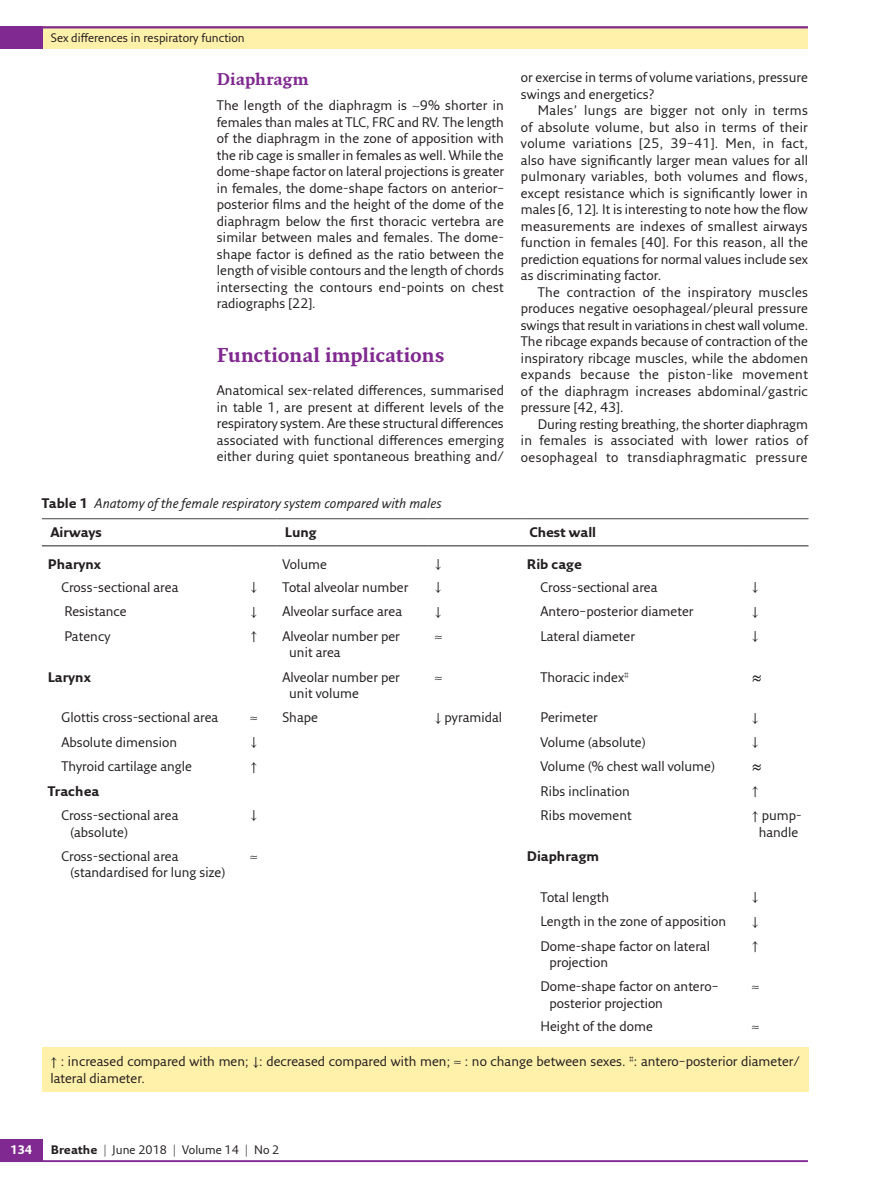
<style>
.page{position:relative;width:893px;height:1191px;background:#fff}
.page>*{position:absolute;margin:0;border:0;box-sizing:border-box;transform-origin:0 0}
.t1{font:700 19.5px "Fresco Std";letter-spacing:-.005em;color:#802990}
.t2{font:700 16.5px "Fresco Std";letter-spacing:.005em;color:#802990}
.t3{font:13.5px/16.5px "Fresco Sans Pro";color:#231f20}
.t4{font:italic 13.5px/29.2px "Fresco Sans Pro";color:#231f20}
.t5{font:700 13.5px "Fresco Sans Pro";color:#231f20}
.t6{font:13.5px "STIX General";color:#231f20}
.t7{font:700 13.5px "STIX General";color:#231f20}
.t8{font:12px "Fresco Sans Pro";color:#231f20}
.t9{font:700 12px "Fresco Sans Pro";color:#fff}
.s1{font-style:italic}
.s2{font-weight:700;font-style:normal}
.s3{font-family:"STIX General"}
.s4{font-weight:700}
</style>
<div class="page">
<hr style="left:0;top:1160px;width:808px;height:2px;background:#802990">
<div style="left:0;top:1138px;width:43px;height:23px;background:#802990"></div>
<div style="left:0;top:26px;width:808px;height:23px;background:#fff0aa"></div>
<hr style="left:0;top:26px;width:808px;height:2px;background:#802990">
<div style="left:0;top:26px;width:43px;height:23px;background:#802990"></div>
<div style="left:42px;top:1047px;width:766px;height:44px;background:#fff0aa"></div>
<hr style="left:42px;top:518px;width:197px;height:1px;background:#57585a">
<hr style="left:239px;top:518px;width:37px;height:1px;background:#57585a">
<hr style="left:276px;top:518px;width:153px;height:1px;background:#57585a">
<hr style="left:429px;top:518px;width:92px;height:1px;background:#57585a">
<hr style="left:521px;top:518px;width:225px;height:1px;background:#57585a">
<hr style="left:746px;top:518px;width:62px;height:1px;background:#57585a">
<hr style="left:42px;top:545px;width:197px;height:1px;background:#231f20">
<hr style="left:239px;top:545px;width:37px;height:1px;background:#231f20">
<hr style="left:276px;top:545px;width:153px;height:1px;background:#231f20">
<hr style="left:429px;top:545px;width:92px;height:1px;background:#231f20">
<hr style="left:521px;top:545px;width:225px;height:1px;background:#231f20">
<hr style="left:746px;top:545px;width:62px;height:1px;background:#231f20">
<p class="t8" style="left:51px;top:30px;width:195px">Sex differences in respiratory function</p>
<p class="t2" style="left:217px;top:68px;width:93px">Diaphragm</p>
<p class="t3" style="left:217px;top:97px;width:289px;text-align:justify">The length of the diaphragm is ∼9% shorter in females than males at TLC, FRC and RV. The length of the diaphragm in the zone of apposition with the rib cage is smaller in females as well. While the dome-shape factor on lateral projections is greater in females, the dome-shape factors on anterior– posterior films and the height of the dome of the diaphragm below the first thoracic vertebra are similar between males and females. The dome&shy;shape factor is defined as the ratio between the length of visible contours and the length of chords intersecting the contours end-points on chest radiographs [22].</p>
<h1 class="t1" style="left:217px;top:343px;width:229px">Functional implications</h1>
<p class="t3" style="left:217px;top:382px;width:289px;text-align:justify">Anatomical sex-related differences, summarised in table 1, are present at different levels of the respiratory system. Are these structural differences associated with functional differences emerging either during quiet spontaneous breathing and/</p>
<p class="t3" style="left:521px;top:69px;width:289px">or exercise in terms of volume variations, pressure swings and energetics?</p>
<p class="t3" style="left:521px;top:102px;width:289px;text-align:justify;text-indent:17px">Males’ lungs are bigger not only in terms of absolute volume, but also in terms of their volume variations [25, 39–41]. Men, in fact, also have significantly larger mean values for all pulmonary variables, both volumes and flows, except resistance which is significantly lower in males [6, 12]<span class="s1">.</span> It is interesting to note how the flow measurements are indexes of smallest airways function in females [40]. For this reason, all the prediction equations for normal values include sex as discriminating factor.</p>
<p class="t3" style="left:521px;top:283px;width:289px;text-align:justify;text-indent:17px">The contraction of the inspiratory muscles produces negative oesophageal/pleural pressure swings that result in variations in chest wall volume.<br>The ribcage expands because of contraction of the inspiratory ribcage muscles, while the abdomen expands because the piston-like movement of the diaphragm increases abdominal/gastric pressure [42, 43].</p>
<p class="t3" style="left:521px;top:415px;width:289px;text-align:justify;text-indent:17px">During resting breathing, the shorter diaphragm in females is associated with lower ratios of oesophageal to transdiaphragmatic pressure</p>
<p class="t4" style="left:50px;top:488px;width:393px;text-indent:-9px"><span class="s2">Table 1</span> Anatomy of the female respiratory system compared with males<br><span class="s2">Airways</span></p>
<p class="t5" style="left:285px;top:524px;width:33px">Lung</p>
<p class="t5" style="left:529px;top:524px;width:68px">Chest wall</p>
<p class="t5" style="left:48px;top:555px;width:55px">Pharynx</p>
<p class="t3" style="left:282px;top:555px;width:46px">Volume</p>
<p class="t6" style="left:435px;top:554px;width:8px">↓</p>
<p class="t5" style="left:527px;top:555px;width:57px">Rib cage</p>
<p class="t3" style="left:61px;top:578px;width:119px">Cross-sectional area</p>
<p class="t6" style="left:250px;top:577px;width:8px">↓</p>
<p class="t3" style="left:282px;top:578px;width:127px">Total alveolar number</p>
<p class="t6" style="left:435px;top:577px;width:8px">↓</p>
<p class="t3" style="left:540px;top:578px;width:119px">Cross-sectional area</p>
<p class="t6" style="left:752px;top:577px;width:8px">↓</p>
<p class="t3" style="left:64px;top:603px;width:64px">Resistance</p>
<p class="t6" style="left:250px;top:601px;width:8px">↓</p>
<p class="t3" style="left:282px;top:603px;width:121px">Alveolar surface area</p>
<p class="t6" style="left:435px;top:601px;width:8px">↓</p>
<p class="t3" style="left:540px;top:603px;width:155px">Antero–posterior diameter</p>
<p class="t6" style="left:752px;top:601px;width:8px">↓</p>
<p class="t3" style="left:64px;top:627px;width:47px">Patency</p>
<p class="t6" style="left:251px;top:626px;width:8px">↑</p>
<p class="t3" style="left:289px;top:627px;width:112px;text-indent:-7px">Alveolar number per unit area</p>
<p class="t3" style="left:540px;top:627px;width:96px">Lateral diameter</p>
<p class="t6" style="left:752px;top:626px;width:8px">↓</p>
<p class="t5" style="left:48px;top:668px;width:45px">Larynx</p>
<p class="t3" style="left:289px;top:668px;width:112px;text-indent:-7px">Alveolar number per unit volume</p>
<p class="t3" style="left:540px;top:668px;width:90px">Thoracic index<sup>#</sup></p>
<p class="t7" style="left:752px;top:667px;width:12px">≈</p>
<p class="t3" style="left:61px;top:709px;width:159px">Glottis cross-sectional area</p>
<p class="t3" style="left:282px;top:709px;width:37px">Shape</p>
<p class="t3" style="left:435px;top:709px;width:69px"><span class="s3">↓</span> pyramidal</p>
<p class="t3" style="left:540px;top:709px;width:59px">Perimeter</p>
<p class="t6" style="left:752px;top:707px;width:8px">↓</p>
<p class="t3" style="left:61px;top:733px;width:117px">Absolute dimension</p>
<p class="t6" style="left:250px;top:732px;width:8px">↓</p>
<p class="t3" style="left:540px;top:733px;width:107px">Volume (absolute)</p>
<p class="t6" style="left:752px;top:732px;width:8px">↓</p>
<p class="t3" style="left:61px;top:758px;width:132px">Thyroid cartilage angle</p>
<p class="t6" style="left:250px;top:756px;width:8px">↑</p>
<p class="t3" style="left:540px;top:758px;width:176px">Volume (% chest wall volume)</p>
<p class="t7" style="left:752px;top:757px;width:12px">≈</p>
<p class="t5" style="left:48px;top:782px;width:53px">Trachea</p>
<p class="t3" style="left:540px;top:782px;width:91px">Ribs inclination</p>
<p class="t6" style="left:752px;top:780px;width:8px">↑</p>
<p class="t3" style="left:70px;top:806px;width:110px;text-indent:-9px">Cross-sectional area (absolute)</p>
<p class="t6" style="left:250px;top:805px;width:8px">↓</p>
<p class="t3" style="left:540px;top:806px;width:93px">Ribs movement</p>
<p class="t3" style="left:752px;top:806px;width:51px;text-align:center"><span class="s3">↑</span> pump&shy;handle</p>
<p class="t3" style="left:70px;top:847px;width:156px;text-indent:-9px">Cross-sectional area (standardised for lung size)</p>
<p class="t5" style="left:527px;top:847px;width:74px">Diaphragm</p>
<p class="t3" style="left:540px;top:888px;width:70px">Total length</p>
<p class="t6" style="left:752px;top:887px;width:8px">↓</p>
<p class="t3" style="left:540px;top:912px;width:187px">Length in the zone of apposition</p>
<p class="t6" style="left:752px;top:911px;width:8px">↓</p>
<p class="t3" style="left:549px;top:937px;width:162px;text-indent:-9px">Dome-shape factor on lateral projection</p>
<p class="t6" style="left:752px;top:935px;width:8px">↑</p>
<p class="t3" style="left:549px;top:978px;width:170px;text-indent:-9px">Dome-shape factor on antero– posterior projection</p>
<p class="t3" style="left:540px;top:1018px;width:114px">Height of the dome</p>
<p class="t3" style="left:50px;top:1052px;width:751px"><span class="s3">↑</span> : increased compared with men; <span class="s3">↓</span>: decreased compared with men; ≈ : no change between sexes. <sup>#</sup>: antero–posterior diameter/ lateral diameter.</p>
<p class="t9" style="left:11px;top:1142px;width:23px">134</p>
<p class="t8" style="left:51px;top:1142px;width:230px"><span class="s4">Breathe</span> | June 2018 | Volume 14 | No 2</p>
</div>
